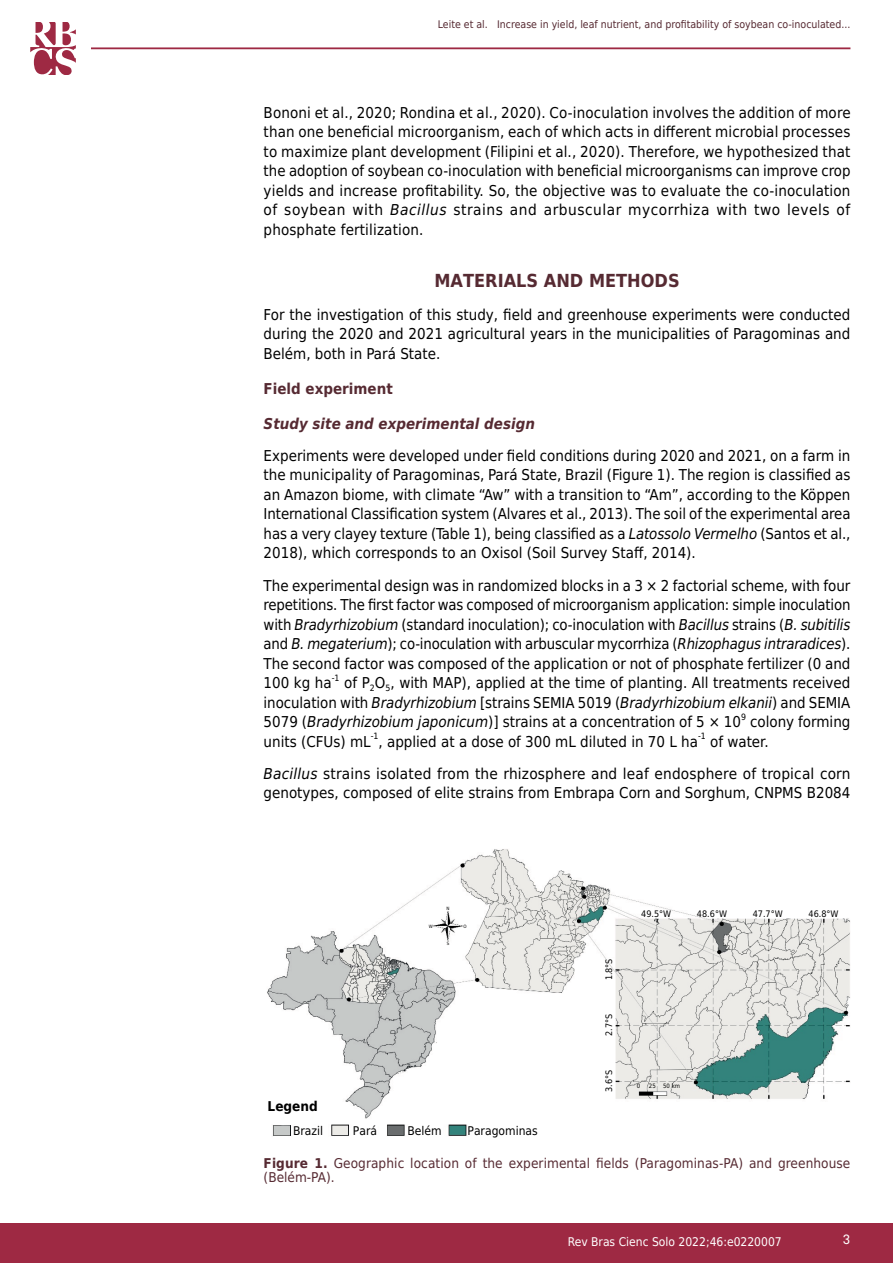
<style>
.page{position:relative;width:893px;height:1263px;background:#fff}
.page>*{position:absolute;margin:0;border:0;box-sizing:border-box;transform-origin:0 0}
.t1{font:700 18px "DejaVu Sans Condensed";color:#562a32}
.t2{font:15px/19.5px "DejaVu Sans Condensed";color:#000;text-align:justify}
.t3{font:italic 700 15px "DejaVu Sans Condensed";color:#562a32}
.t4{font:700 15px "DejaVu Sans Condensed";color:#562a32}
.t5{font:13.5px/14.2px "DejaVu Sans Condensed";letter-spacing:.005em;color:#562a32}
.t6{font:700 13.5px "DejaVu Sans Condensed";color:#000}
.t7{font:13.5px "Akkurat Pro";color:#fff}
.t8{font:12px "DejaVu Sans Condensed";color:#fff}
.t9{font:12px "DejaVu Sans Condensed";color:#000}
.t10{font:10.5px "DejaVu Sans Condensed";color:#562a32}
.t11{font:9px "DejaVu Sans Condensed";color:#000}
.t12{font:8.7px "DejaVu Sans Condensed";color:#000}
.t13{font:6px "DejaVu Sans Condensed";color:#000}
.t14{font:4.5px "DejaVu Sans Condensed";color:#000}
.s1{font-style:italic}
.s2{font-weight:700}
</style>
<div class="page">
<div style="left:0;top:1223px;width:893px;height:40px;background:#9e2943"></div>
<hr style="left:91px;top:47px;width:759px;height:2px;background:#9e2943">
<svg style="left:30px;top:22px;width:46px;height:52px"></svg>
<img style="left:267px;top:849px;width:583px;height:287px">
<p class="t10" style="left:438px;top:16px;width:414px">Leite et al. Increase in yield, leaf nutrient, and profitability of soybean co-inoculated...</p>
<p class="t2" style="left:264px;top:102px;width:588px">Bononi et al., 2020; Rondina et al., 2020). Co-inoculation involves the addition of more than one beneficial microorganism, each of which acts in different microbial processes to maximize plant development (Filipini et al., 2020). Therefore, we hypothesized that the adoption of soybean co-inoculation with beneficial microorganisms can improve crop yields and increase profitability. So, the objective was to evaluate the co-inoculation of soybean with <span class="s1">Bacillus</span> strains and arbuscular mycorrhiza with two levels of phosphate fertilization.</p>
<p class="t1" style="left:434px;top:266px;width:247px">MATERIALS AND METHODS</p>
<p class="t2" style="left:264px;top:304px;width:588px">For the investigation of this study, field and greenhouse experiments were conducted during the 2020 and 2021 agricultural years in the municipalities of Paragominas and Belém, both in Pará State.</p>
<p class="t4" style="left:264px;top:376px;width:131px">Field experiment</p>
<p class="t3" style="left:264px;top:412px;width:273px">Study site and experimental design</p>
<p class="t2" style="left:264px;top:445px;width:588px">Experiments were developed under field conditions during 2020 and 2021, on a farm in the municipality of Paragominas, Pará State, Brazil (Figure 1). The region is classified as an Amazon biome, with climate “Aw” with a transition to “Am”, according to the Köppen International Classification system (Alvares et al., 2013). The soil of the experimental area has a very clayey texture (Table 1), being classified as a <span class="s1">Latossolo Vermelho</span> (Santos et al., 2018), which corresponds to an Oxisol (Soil Survey Staff, 2014).</p>
<p class="t2" style="left:264px;top:575px;width:588px">The experimental design was in randomized blocks in a 3 × 2 factorial scheme, with four repetitions. The first factor was composed of microorganism application: simple inoculation with <span class="s1">Bradyrhizobium</span> (standard inoculation); co-inoculation with <span class="s1">Bacillus</span> strains (<span class="s1">B. subitilis </span>and <span class="s1">B. megaterium</span>); co-inoculation with arbuscular mycorrhiza (<span class="s1">Rhizophagus intraradices</span>).<br>The second factor was composed of the application or not of phosphate fertilizer (0 and 100 kg ha</p>
<p class="t12" style="left:332px;top:671px;width:9px">-1</p>
<p class="t2" style="left:264px;top:673px;width:588px;text-indent:81px">of P<sub>2</sub>O<sub>5</sub>, with MAP), applied at the time of planting. All treatments received inoculation with <span class="s1">Bradyrhizobium</span> [strains SEMIA 5019 (<span class="s1">Bradyrhizobium elkanii</span>) and SEMIA 5079 (<span class="s1">Bradyrhizobium japonicum</span>)] strains at a concentration of 5 × 10</p>
<p class="t12" style="left:741px;top:710px;width:6px">9</p>
<p class="t2" style="left:750px;top:712px;width:102px">colony forming</p>
<p class="t2" style="left:264px;top:731px;width:109px">units (CFUs) mL</p>
<p class="t12" style="left:371px;top:729px;width:9px">-1</p>
<p class="t2" style="left:378px;top:731px;width:321px">, applied at a dose of 300 mL diluted in 70 L ha</p>
<p class="t12" style="left:698px;top:729px;width:9px">-1</p>
<p class="t2" style="left:264px;top:725px;width:588px;line-height:32.2px;text-indent:446px">of water.<br><span class="s1">Bacillus</span> strains isolated from the rhizosphere and leaf endosphere of tropical corn</p>
<p class="t2" style="left:264px;top:783px;width:588px">genotypes, composed of elite strains from Embrapa Corn and Sorghum, CNPMS B2084</p>
<p class="t14" style="left:429px;top:922px;width:6px">W</p>
<p class="t14" style="left:447px;top:905px;width:5px">N</p>
<p class="t14" style="left:447px;top:940px;width:4px">S</p>
<p class="t14" style="left:464px;top:922px;width:5px">O</p>
<p class="t6" style="left:268px;top:1095px;width:52px">Legend</p>
<p class="t9" style="left:293px;top:1121px;width:32px">Brazil</p>
<p class="t9" style="left:353px;top:1121px;width:26px">Pará</p>
<p class="t9" style="left:407px;top:1121px;width:36px">Belém</p>
<p class="t9" style="left:467px;top:1121px;width:72px">Paragominas</p>
<p class="t11" style="left:602px;top:980px;width:24px;rotate:-90deg">1.8°S</p>
<p class="t11" style="left:602px;top:1036px;width:24px;rotate:-90deg">2.7°S</p>
<p class="t11" style="left:602px;top:1092px;width:24px;rotate:-90deg">3.6°S</p>
<p class="t11" style="left:641px;top:906px;width:32px">49.5°W</p>
<p class="t11" style="left:697px;top:906px;width:32px">48.6°W</p>
<p class="t11" style="left:753px;top:906px;width:32px">47.7°W</p>
<p class="t11" style="left:808px;top:906px;width:32px">46.8°W</p>
<p class="t13" style="left:637px;top:1081px;width:5px">0</p>
<p class="t13" style="left:649px;top:1081px;width:33px">25 50 km</p>
<p class="t5" style="left:264px;top:1156px;width:588px"><span class="s2">Figure 1.</span> Geographic location of the experimental fields (Paragominas-PA) and greenhouse (Belém-PA).</p>
<p class="t8" style="left:568px;top:1231px;width:215px">Rev Bras Cienc Solo 2022;46:e0220007</p>
<p class="t7" style="left:843px;top:1231px;width:9px">3</p>
</div>
